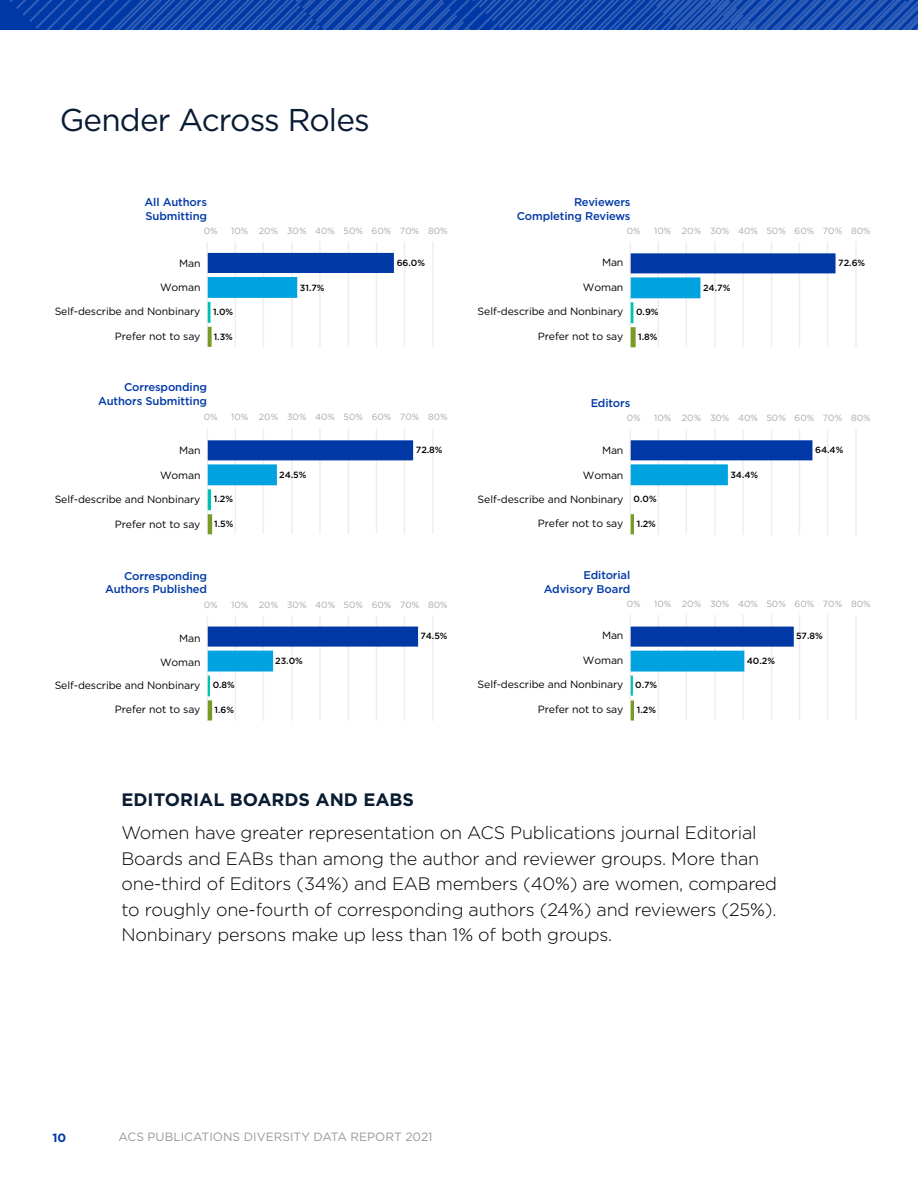
<style>
.page{position:relative;width:918px;height:1188px;background:#fff}
.page>*{position:absolute;margin:0;border:0;box-sizing:border-box;transform-origin:0 0}
.t1{font:31.5px "Gotham";letter-spacing:-.025em;color:#081b33}
.t2{font:300 18px/25.5px "Gotham";letter-spacing:-.01em;color:#000}
.t3{font:700 18px "Gotham";color:#091c32}
.t4{font:12px "Gotham";color:#98989a}
.t5{font:700 12px "Gotham";color:#0039a6}
.t6{font:500 11.25px/13.5px "Gotham";letter-spacing:-.01em;color:#0039a6;text-align:right}
.t7{font:10.5px "Gotham";letter-spacing:-.01em;color:#000}
.t8{font:9px "Gotham";color:#a7a9ac}
.t9{font:500 9px "Gotham";color:#000}
</style>
<div class="page">
<hr style="left:207px;top:616px;width:1px;height:105px;background:#a7a9ac">
<hr style="left:630px;top:242px;width:1px;height:105px;background:#a7a9ac">
<hr style="left:658px;top:242px;width:1px;height:105px;background:#a7a9ac">
<hr style="left:686px;top:242px;width:1px;height:105px;background:#a7a9ac">
<hr style="left:714px;top:242px;width:2px;height:105px;background:#a7a9ac">
<hr style="left:742px;top:242px;width:2px;height:105px;background:#a7a9ac">
<hr style="left:771px;top:242px;width:1px;height:105px;background:#a7a9ac">
<hr style="left:799px;top:242px;width:1px;height:105px;background:#a7a9ac">
<hr style="left:827px;top:242px;width:1px;height:105px;background:#a7a9ac">
<hr style="left:855px;top:242px;width:2px;height:105px;background:#a7a9ac">
<hr style="left:855px;top:429px;width:2px;height:106px;background:#a7a9ac">
<hr style="left:658px;top:615px;width:1px;height:105px;background:#a7a9ac">
<hr style="left:686px;top:615px;width:1px;height:105px;background:#a7a9ac">
<hr style="left:714px;top:615px;width:2px;height:105px;background:#a7a9ac">
<hr style="left:742px;top:615px;width:2px;height:105px;background:#a7a9ac">
<hr style="left:771px;top:615px;width:1px;height:105px;background:#a7a9ac">
<hr style="left:799px;top:615px;width:1px;height:105px;background:#a7a9ac">
<hr style="left:827px;top:615px;width:1px;height:105px;background:#a7a9ac">
<hr style="left:855px;top:615px;width:2px;height:105px;background:#a7a9ac">
<hr style="left:207px;top:428px;width:1px;height:106px;background:#a7a9ac">
<hr style="left:207px;top:242px;width:1px;height:105px;background:#a7a9ac">
<hr style="left:235px;top:242px;width:1px;height:105px;background:#a7a9ac">
<hr style="left:263px;top:242px;width:1px;height:105px;background:#a7a9ac">
<hr style="left:291px;top:242px;width:2px;height:105px;background:#a7a9ac">
<hr style="left:319px;top:242px;width:2px;height:105px;background:#a7a9ac">
<hr style="left:348px;top:242px;width:1px;height:105px;background:#a7a9ac">
<hr style="left:376px;top:242px;width:1px;height:105px;background:#a7a9ac">
<hr style="left:404px;top:242px;width:1px;height:105px;background:#a7a9ac">
<hr style="left:432px;top:242px;width:2px;height:105px;background:#a7a9ac">
<svg style="left:208px;top:253px;width:628px;height:394px"></svg>
<svg style="left:208px;top:277px;width:536px;height:395px"></svg>
<hr style="left:208px;top:302px;width:2px;height:21px;background:#00bfb3">
<hr style="left:631px;top:302px;width:2px;height:21px;background:#00bfb3">
<svg style="left:208px;top:327px;width:428px;height:394px"></svg>
<svg style="left:0;top:0;width:918px;height:29px;background:#1549ad"></svg>
<h1 class="t1" style="left:60px;top:99px;width:312px">Gender Across Roles</h1>
<p class="t6" style="left:145px;top:195px;width:64px;text-align:left">All Authors<br>Submitting</p>
<p class="t6" style="left:517px;top:195px;width:115px">Reviewers<br>Completing Reviews</p>
<p class="t8" style="left:204px;top:225px;width:15px">0%</p>
<p class="t8" style="left:231px;top:225px;width:218px">10% 20% 30% 40% 50% 60% 70% 80%</p>
<p class="t8" style="left:627px;top:225px;width:15px">0%</p>
<p class="t8" style="left:654px;top:225px;width:218px">10% 20% 30% 40% 50% 60% 70% 80%</p>
<p class="t7" style="left:179px;top:256px;width:23px">Man</p>
<p class="t7" style="left:160px;top:280px;width:42px">Woman</p>
<p class="t7" style="left:55px;top:305px;width:147px">Self-describe and Nonbinary</p>
<p class="t7" style="left:115px;top:329px;width:87px">Prefer not to say</p>
<p class="t9" style="left:213px;top:306px;width:22px">1.0%</p>
<p class="t9" style="left:214px;top:331px;width:21px">1.3%</p>
<p class="t9" style="left:300px;top:282px;width:26px">31.7%</p>
<p class="t9" style="left:397px;top:257px;width:30px">66.0%</p>
<p class="t7" style="left:602px;top:256px;width:23px">Man</p>
<p class="t7" style="left:583px;top:280px;width:42px">Woman</p>
<p class="t7" style="left:478px;top:305px;width:147px">Self-describe and Nonbinary</p>
<p class="t7" style="left:538px;top:330px;width:87px">Prefer not to say</p>
<p class="t9" style="left:636px;top:306px;width:24px">0.9%</p>
<p class="t9" style="left:638px;top:331px;width:21px">1.8%</p>
<p class="t9" style="left:703px;top:282px;width:29px">24.7%</p>
<p class="t9" style="left:838px;top:257px;width:28px">72.6%</p>
<p class="t6" style="left:98px;top:380px;width:111px">Corresponding<br>Authors Submitting</p>
<p class="t6" style="left:591px;top:396px;width:41px">Editors</p>
<p class="t8" style="left:204px;top:411px;width:15px">0%</p>
<p class="t8" style="left:231px;top:411px;width:218px">10% 20% 30% 40% 50% 60% 70% 80%</p>
<p class="t8" style="left:627px;top:412px;width:15px">0%</p>
<p class="t8" style="left:654px;top:412px;width:218px">10% 20% 30% 40% 50% 60% 70% 80%</p>
<p class="t7" style="left:179px;top:444px;width:23px">Man</p>
<p class="t7" style="left:160px;top:468px;width:42px">Woman</p>
<p class="t7" style="left:55px;top:493px;width:147px">Self-describe and Nonbinary</p>
<p class="t7" style="left:115px;top:517px;width:87px">Prefer not to say</p>
<p class="t9" style="left:214px;top:493px;width:21px">1.2%</p>
<p class="t9" style="left:214px;top:518px;width:21px">1.5%</p>
<p class="t9" style="left:279px;top:469px;width:29px">24.5%</p>
<p class="t9" style="left:416px;top:444px;width:28px">72.8%</p>
<p class="t7" style="left:602px;top:444px;width:23px">Man</p>
<p class="t7" style="left:583px;top:468px;width:42px">Woman</p>
<p class="t7" style="left:478px;top:492px;width:147px">Self-describe and Nonbinary</p>
<p class="t7" style="left:538px;top:516px;width:87px">Prefer not to say</p>
<p class="t9" style="left:634px;top:493px;width:25px">0.0%</p>
<p class="t9" style="left:637px;top:518px;width:21px">1.2%</p>
<p class="t9" style="left:730px;top:469px;width:29px">34.4%</p>
<p class="t9" style="left:815px;top:444px;width:30px">64.4%</p>
<p class="t6" style="left:105px;top:569px;width:104px">Corresponding<br>Authors Published</p>
<p class="t6" style="left:544px;top:568px;width:88px">Editorial<br>Advisory Board</p>
<p class="t8" style="left:204px;top:599px;width:15px">0%</p>
<p class="t8" style="left:231px;top:599px;width:218px">10% 20% 30% 40% 50% 60% 70% 80%</p>
<p class="t8" style="left:627px;top:598px;width:15px">0%</p>
<p class="t8" style="left:654px;top:598px;width:218px">10% 20% 30% 40% 50% 60% 70% 80%</p>
<p class="t7" style="left:179px;top:632px;width:23px">Man</p>
<p class="t7" style="left:160px;top:655px;width:42px">Woman</p>
<p class="t7" style="left:55px;top:679px;width:147px">Self-describe and Nonbinary</p>
<p class="t7" style="left:115px;top:702px;width:87px">Prefer not to say</p>
<p class="t9" style="left:213px;top:679px;width:24px">0.8%</p>
<p class="t9" style="left:215px;top:704px;width:21px">1.6%</p>
<p class="t9" style="left:275px;top:655px;width:29px">23.0%</p>
<p class="t9" style="left:420px;top:630px;width:29px">74.5%</p>
<p class="t7" style="left:602px;top:629px;width:23px">Man</p>
<p class="t7" style="left:583px;top:653px;width:42px">Woman</p>
<p class="t7" style="left:478px;top:678px;width:147px">Self-describe and Nonbinary</p>
<p class="t7" style="left:538px;top:702px;width:87px">Prefer not to say</p>
<p class="t9" style="left:635px;top:679px;width:24px">0.7%</p>
<p class="t9" style="left:637px;top:704px;width:21px">1.2%</p>
<p class="t9" style="left:747px;top:655px;width:30px">40.2%</p>
<p class="t9" style="left:796px;top:630px;width:28px">57.8%</p>
<p class="t3" style="left:122px;top:788px;width:294px">EDITORIAL BOARDS AND EABS</p>
<p class="t2" style="left:122px;top:819px;width:657px">Women have greater representation on ACS Publications journal Editorial Boards and EABs than among the author and reviewer groups. More than one-third of Editors (34%) and EAB members (40%) are women, compared to roughly one-fourth of corresponding authors (24%) and reviewers (25%).<br>Nonbinary persons make up less than 1% of both groups.</p>
<p class="t5" style="left:52px;top:1129px;width:15px">10</p>
<p class="t4" style="left:118px;top:1129px;width:316px">ACS PUBLICATIONS DIVERSITY DATA REPORT 2021</p>
</div>
